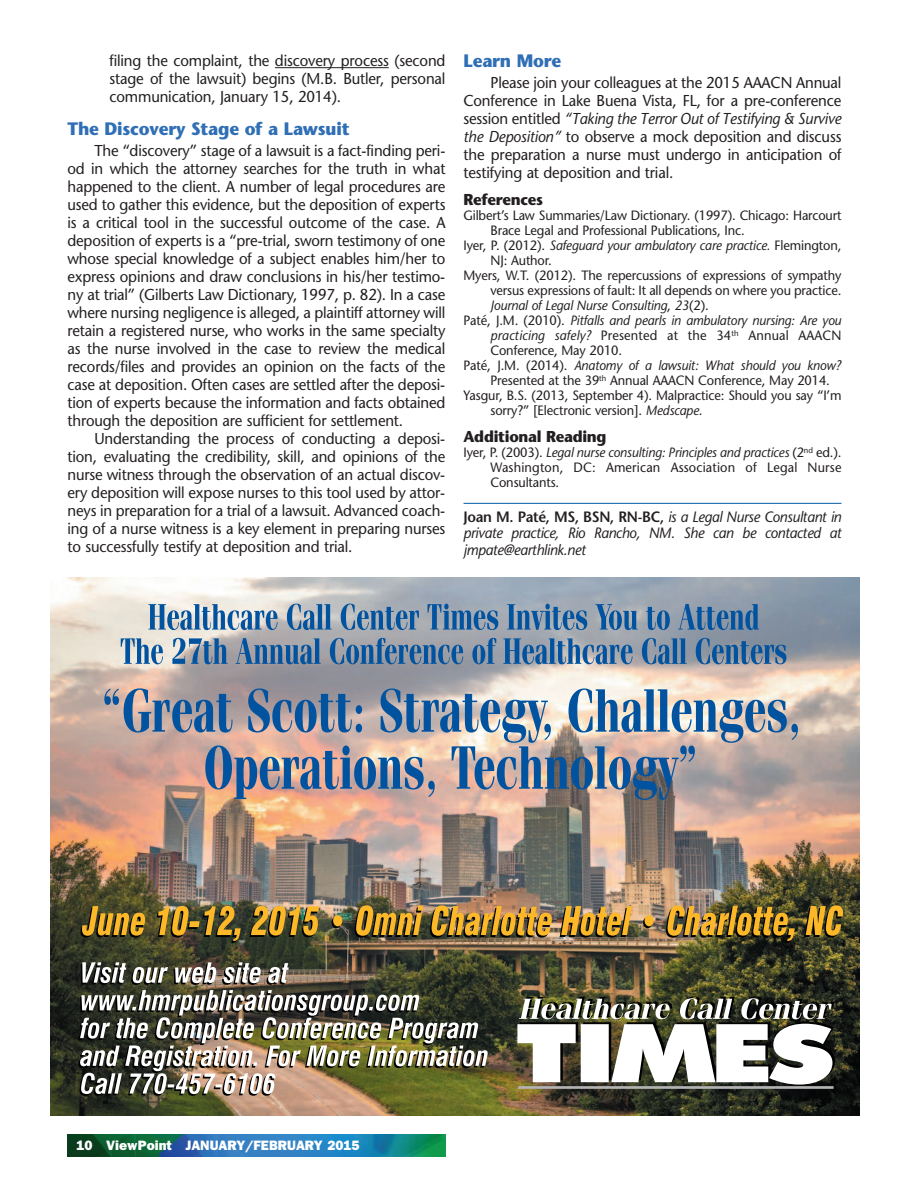
<style>
.page{position:relative;width:918px;height:1188px;background:#fff}
.page>*{position:absolute;margin:0;border:0;box-sizing:border-box;transform-origin:0 0}
.t1{font:700 18px "Stone Sans";letter-spacing:-.015em;color:#306fb5;scale:.95 1}
.t2{font:15.75px/18px "Stone Sans";letter-spacing:-.01em;color:#231f20;text-align:justify;scale:.95 1}
.t3{font:700 15.75px "Stone Sans";letter-spacing:-.02em;color:#231f20;scale:.95 1}
.t4{font:italic 15px/16.5px "Stone Sans";letter-spacing:-.025em;color:#231f20;text-align:justify;scale:.95 1}
.t5{font:13.5px/15px "Stone Sans";letter-spacing:-.01em;color:#231f20;text-align:justify;scale:.95 1}
.t6{font:italic 13.5px "Stone Sans";letter-spacing:-.01em;color:#231f20;scale:.95 1}
.t7{font:13.5px "Stone Sans";letter-spacing:.01em;color:#231f20;scale:.95 1}
.t8{font:900 13.5px "Franklin Gothic Black S Si";color:#fff}
.s1{font-style:italic}
.s2{font-style:normal}
.s3{font-weight:600;font-style:normal}
</style>
<div class="page">
<img style="left:68px;top:1134px;width:378px;height:22px">
<hr style="left:275px;top:67px;width:114px;height:1px;background:#231f20">
<hr style="left:464px;top:503px;width:378px;height:1px;background:#015ba9">
<img style="left:51px;top:577px;width:809px;height:539px">
<hr style="left:518px;top:1086px;width:316px;height:3px;background:#b3b3b3">
<svg style="left:517px;top:996px;width:318px;height:89px"></svg>
<svg style="left:104px;top:688px;width:614px;height:55px;background:#a5a5ae"></svg>
<svg style="left:205px;top:700px;width:593px;height:100px;background:#9799a4"></svg>
<svg style="left:121px;top:604px;width:665px;height:60px;background:#7a93ad"></svg>
<img style="left:78px;top:962px;width:410px;height:134px">
<img style="left:80px;top:905px;width:574px;height:38px">
<img style="left:666px;top:905px;width:177px;height:38px">
<p class="t2" style="left:110px;top:53px;width:355px">filing the complaint, the discovery process (second stage of the lawsuit) begins (M.B. Butler, personal communication, January 15, 2014).</p>
<p class="t1" style="left:68px;top:121px;width:298px">The Discovery Stage of a Lawsuit</p>
<p class="t2" style="left:67px;top:143px;width:399px;text-indent:27px">The “discovery” stage of a lawsuit is a fact-finding peri&shy;od in which the attorney searches for the truth in what happened to the client. A number of legal procedures are used to gather this evidence, but the deposition of experts is a critical tool in the successful outcome of the case. A deposition of experts is a “pre-trial, sworn testimony of one whose special knowledge of a subject enables him/her to express opinions and draw conclusions in his/her testimo&shy;ny at trial” (Gilberts Law Dictionary, 1997, p. 82). In a case where nursing negligence is alleged, a plaintiff attorney will retain a registered nurse, who works in the same specialty as the nurse involved in the case to review the medical records/files and provides an opinion on the facts of the case at deposition. Often cases are settled after the deposi&shy;tion of experts because the information and facts obtained through the deposition are sufficient for settlement.</p>
<p class="t2" style="left:67px;top:431px;width:399px;text-indent:27px">Understanding the process of conducting a deposi&shy;tion, evaluating the credibility, skill, and opinions of the nurse witness through the observation of an actual discov&shy;ery deposition will expose nurses to this tool used by attor&shy;neys in preparation for a trial of a lawsuit. Advanced coach&shy;ing of a nurse witness is a key element in preparing nurses to successfully testify at deposition and trial.</p>
<p class="t1" style="left:464px;top:54px;width:104px">Learn More</p>
<p class="t2" style="left:464px;top:75px;width:399px;text-indent:27px">Please join your colleagues at the 2015 AAACN Annual Conference in Lake Buena Vista, FL, for a pre-conference session entitled <span class="s1">“Taking the Terror Out of Testifying &amp; Survive the Deposition”</span> to observe a mock deposition and discuss the preparation a nurse must undergo in anticipation of testifying at deposition and trial.</p>
<p class="t3" style="left:463px;top:194px;width:85px">References</p>
<p class="t5" style="left:464px;top:209px;width:399px">Gilbert’s Law Summaries/Law Dictionary. (1997). Chicago: Harcourt</p>
<p class="t5" style="left:491px;top:224px;width:269px">Brace Legal and Professional Publications, Inc.</p>
<p class="t6" style="left:464px;top:240px;width:399px"><span class="s2">Iyer, P. (2012).</span> Safeguard your ambulatory care practice. <span class="s2">Flemington,</span></p>
<p class="t5" style="left:491px;top:254px;width:66px">NJ: Author.</p>
<p class="t5" style="left:464px;top:269px;width:399px">Myers, W.T. (2012). The repercussions of expressions of sympathy</p>
<p class="t5" style="left:490px;top:284px;width:371px">versus expressions of fault: It all depends on where you practice.</p>
<p class="t6" style="left:490px;top:300px;width:231px">Journal of Legal Nurse Consulting<span class="s2">,</span> 23<span class="s2">(2).</span></p>
<p class="t6" style="left:463px;top:315px;width:399px"><span class="s2">Paté, J.M. (2010).</span> Pitfalls and pearls in ambulatory nursing: Are you</p>
<p class="t7" style="left:490px;top:330px;width:371px"><span class="s1">practicing safely?</span> Presented at the 34<sup>th</sup> Annual AAACN</p>
<p class="t5" style="left:491px;top:344px;width:140px">Conference, May 2010.</p>
<p class="t6" style="left:464px;top:360px;width:399px"><span class="s2">Paté, J.M. (2014).</span> Anatomy of a lawsuit: What should you know?</p>
<p class="t5" style="left:491px;top:374px;width:359px">Presented at the 39<sup>th</sup> Annual AAACN Conference, May 2014.</p>
<p class="t5" style="left:464px;top:389px;width:399px">Yasgur, B.S. (2013, September 4). Malpractice: Should you say “I’m</p>
<p class="t5" style="left:491px;top:404px;width:225px">sorry?” [Electronic version]. <span class="s1">Medscape</span>.</p>
<p class="t3" style="left:464px;top:431px;width:152px">Additional Reading</p>
<p class="t5" style="left:491px;top:446px;width:371px;text-indent:-27px">Iyer, P. (2003). <span class="s1">Legal nurse consulting: Principles and practices</span> (2<sup>nd</sup> ed.).<br>Washington, DC: American Association of Legal Nurse Consultants.</p>
<p class="t4" style="left:464px;top:510px;width:399px"><span class="s3">Joan M. Paté, MS, BSN, RN-BC,</span> is a Legal Nurse Consultant in private practice, Rio Rancho, NM. She can be contacted at jmpate@earthlink.net</p>
<p class="t8" style="left:76px;top:1141px;width:285px">10 ViewPoint JANUARY/FEBRUARY 2015</p>
</div>
